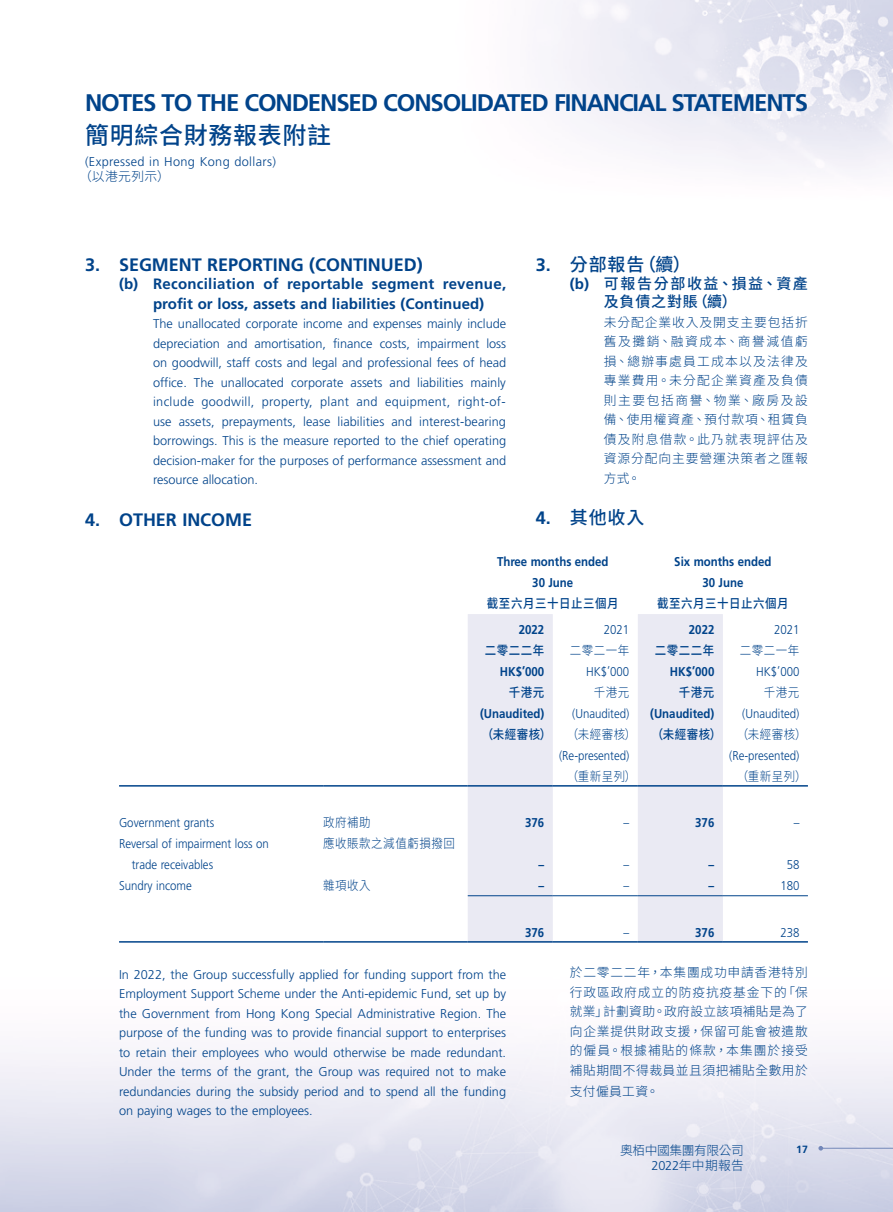
<style>
.page{position:relative;width:893px;height:1212px;background:#fff}
.page>*{position:absolute;margin:0;border:0;box-sizing:border-box;transform-origin:0 0}
.t1{font:700 24px "Frutiger LT Std";letter-spacing:-.045em;color:#00438a}
.t2{font:500 24px "Source Han Sans TC";letter-spacing:.03em;color:#00438a}
.t3{font:700 18px "Frutiger LT Std";color:#00438a}
.t4{font:500 18px "Source Han Sans TC";letter-spacing:.05em;color:#00438a}
.t5{font:700 15px/19.5px "Frutiger LT Std";letter-spacing:.005em;color:#00438a}
.t6{font:500 15px/18px "Source Han Sans TC";letter-spacing:.11em;color:#00438a}
.t7{font:300 12.75px/19.5px "Frutiger LT Std";color:#00438a;text-align:justify}
.t8{font:300 12.75px/19.5px "Source Han Sans TC";letter-spacing:.05em;color:#00438a;text-align:justify}
.t9{font:300 12.75px/21px "Frutiger LT Std";color:#00438a;scale:.9 1}
.t10{font:700 12.75px/21px "Frutiger LT Std";color:#00438a;text-align:center;scale:.9 1}
.t11{font:500 12.75px "Source Han Sans TC";letter-spacing:.05em;color:#00438a;scale:.9 1}
.t12{font:300 12.75px "Source Han Sans TC";letter-spacing:.05em;color:#00438a;scale:.9 1}
.t13{font:300 12.75px "Frutiger LT Std";letter-spacing:.03em;color:#00438a}
.t14{font:300 12.75px "Source Han Sans TC";letter-spacing:-.03em;color:#00438a}
.t15{font:700 10.5px "Frutiger LT Std";color:#00438a}
.s1{font-family:"Frutiger LT Std";font-weight:700}
.s2{font-weight:300}
.s3{font-family:"Frutiger LT Std"}
</style>
<div class="page">
<img style="left:0;top:895px;width:893px;height:317px">
<img style="left:553px;top:0;width:340px;height:170px">
<svg style="left:818px;top:1146px;width:5px;height:4px"></svg>
<hr style="left:820px;top:1148px;width:73px;height:1px;background:#7488b9">
<svg style="left:468px;top:614px;width:255px;height:327px;fill:#eaeaf3"></svg>
<hr style="left:119px;top:785px;width:204px;height:1px;background:#00438a">
<hr style="left:323px;top:785px;width:145px;height:1px;background:#00438a">
<hr style="left:468px;top:785px;width:85px;height:1px;background:#00438a">
<hr style="left:553px;top:785px;width:85px;height:1px;background:#00438a">
<hr style="left:638px;top:785px;width:85px;height:1px;background:#00438a">
<hr style="left:723px;top:785px;width:85px;height:1px;background:#00438a">
<hr style="left:468px;top:895px;width:85px;height:1px;background:#00438a">
<hr style="left:553px;top:895px;width:85px;height:1px;background:#00438a">
<hr style="left:638px;top:895px;width:85px;height:1px;background:#00438a">
<hr style="left:723px;top:895px;width:85px;height:1px;background:#00438a">
<hr style="left:119px;top:941px;width:204px;height:1px;background:#00438a">
<hr style="left:323px;top:941px;width:145px;height:1px;background:#00438a">
<hr style="left:468px;top:941px;width:85px;height:1px;background:#00438a">
<hr style="left:553px;top:941px;width:85px;height:1px;background:#00438a">
<hr style="left:638px;top:941px;width:85px;height:1px;background:#00438a">
<hr style="left:723px;top:941px;width:85px;height:1px;background:#00438a">
<h1 class="t1" style="left:85px;top:89px;width:725px">NOTES TO THE CONDENSED CONSOLIDATED FINANCIAL STATEMENTS</h1>
<h1 class="t2" style="left:85px;top:121px;width:248px">簡明綜合財務報表附註</h1>
<p class="t13" style="left:85px;top:154px;width:192px">(Expressed in Hong Kong dollars)</p>
<p class="t8" style="left:79px;top:167px;width:92px">（以港元列示）</p>
<h2 class="t4" style="left:536px;top:254px;width:157px"><span class="s1">3.</span> 分部報告（續）</h2>
<p class="t6" style="left:604px;top:275px;width:206px;text-indent:-34px"><span class="s1">(b)</span> 可報告分部收益、損益、資產及負債之對賬（續）</p>
<p class="t8" style="left:604px;top:312px;width:206px">未分配企業收入及開支主要包括折舊及攤銷、融資成本、商譽減值虧損、總辦事處員工成本以及法律及專業費用。未分配企業資產及負債則主要包括商譽、物業、廠房及設備、使用權資產、預付款項、租賃負債及附息借款。此乃就表現評估及資源分配向主要營運決策者之匯報方式。</p>
<h2 class="t4" style="left:536px;top:507px;width:110px"><span class="s1">4.</span> 其他收入</h2>
<h2 class="t3" style="left:85px;top:254px;width:339px">3. SEGMENT REPORTING (CONTINUED)</h2>
<p class="t5" style="left:153px;top:274px;width:355px;text-indent:-34px">(b) Reconciliation of reportable segment revenue, profit or loss, assets and liabilities (Continued)</p>
<p class="t7" style="left:153px;top:314px;width:355px">The unallocated corporate income and expenses mainly include depreciation and amortisation, finance costs, impairment loss on goodwill, staff costs and legal and professional fees of head office. The unallocated corporate assets and liabilities mainly include goodwill, property, plant and equipment, right-of&shy;use assets, prepayments, lease liabilities and interest-bearing borrowings. This is the measure reported to the chief operating decision-maker for the purposes of performance assessment and resource allocation.</p>
<h2 class="t3" style="left:85px;top:509px;width:169px">4. OTHER INCOME</h2>
<p class="t10" style="left:497px;top:551px;width:126px">Three months ended<br>30 June</p>
<p class="t10" style="left:674px;top:551px;width:110px">Six months ended<br>30 June</p>
<p class="t11" style="left:487px;top:596px;width:148px">截至六月三十日止三個月</p>
<p class="t11" style="left:657px;top:596px;width:148px">截至六月三十日止六個月</p>
<p class="t10" style="left:519px;top:619px;width:30px">2022</p>
<p class="t9" style="left:604px;top:619px;width:30px">2021</p>
<p class="t10" style="left:689px;top:619px;width:30px">2022</p>
<p class="t9" style="left:774px;top:619px;width:30px">2021</p>
<p class="t11" style="left:485px;top:643px;width:68px">二零二二年</p>
<p class="t12" style="left:570px;top:643px;width:68px">二零二一年</p>
<p class="t11" style="left:655px;top:643px;width:68px">二零二二年</p>
<p class="t12" style="left:740px;top:643px;width:68px">二零二一年</p>
<p class="t10" style="left:500px;top:661px;width:51px">HK$’000</p>
<p class="t9" style="left:586px;top:661px;width:50px">HK$’000</p>
<p class="t10" style="left:670px;top:661px;width:51px">HK$’000</p>
<p class="t9" style="left:756px;top:661px;width:50px">HK$’000</p>
<p class="t11" style="left:509px;top:685px;width:41px">千港元</p>
<p class="t12" style="left:594px;top:685px;width:41px">千港元</p>
<p class="t11" style="left:679px;top:685px;width:41px">千港元</p>
<p class="t12" style="left:764px;top:685px;width:41px">千港元</p>
<p class="t10" style="left:480px;top:703px;width:73px">(Unaudited)</p>
<p class="t9" style="left:572px;top:703px;width:65px">(Unaudited)</p>
<p class="t10" style="left:650px;top:703px;width:73px">(Unaudited)</p>
<p class="t9" style="left:742px;top:703px;width:65px">(Unaudited)</p>
<p class="t11" style="left:482px;top:727px;width:362px">（未經審核） <span class="s2">（未經審核）</span> （未經審核） <span class="s2">（未經審核）</span></p>
<p class="t9" style="left:559px;top:745px;width:80px">(Re-presented)</p>
<p class="t9" style="left:729px;top:745px;width:80px">(Re-presented)</p>
<p class="t12" style="left:567px;top:769px;width:79px">（重新呈列）</p>
<p class="t12" style="left:737px;top:769px;width:79px">（重新呈列）</p>
<p class="t9" style="left:119px;top:812px;width:107px">Government grants</p>
<p class="t12" style="left:323px;top:815px;width:54px">政府補助</p>
<p class="t10" style="left:525px;top:812px;width:23px">376</p>
<p class="t9" style="left:624px;top:812px;width:8px">–</p>
<p class="t10" style="left:695px;top:812px;width:23px">376</p>
<p class="t9" style="left:794px;top:812px;width:8px">–</p>
<p class="t9" style="left:132px;top:833px;width:154px;text-indent:-13px">Reversal of impairment loss on trade receivables</p>
<p class="t12" style="left:323px;top:836px;width:148px">應收賬款之減值虧損撥回</p>
<p class="t10" style="left:539px;top:854px;width:8px">–</p>
<p class="t9" style="left:624px;top:854px;width:8px">–</p>
<p class="t10" style="left:709px;top:854px;width:8px">–</p>
<p class="t9" style="left:787px;top:854px;width:16px">58</p>
<p class="t9" style="left:119px;top:875px;width:82px">Sundry income</p>
<p class="t12" style="left:323px;top:878px;width:54px">雜項收入</p>
<p class="t10" style="left:539px;top:875px;width:8px">–</p>
<p class="t9" style="left:624px;top:875px;width:8px">–</p>
<p class="t10" style="left:709px;top:875px;width:8px">–</p>
<p class="t9" style="left:780px;top:875px;width:23px">180</p>
<p class="t10" style="left:525px;top:922px;width:23px">376</p>
<p class="t9" style="left:624px;top:922px;width:8px">–</p>
<p class="t10" style="left:695px;top:922px;width:23px">376</p>
<p class="t9" style="left:780px;top:922px;width:23px">238</p>
<p class="t7" style="left:119px;top:964px;width:389px">In 2022, the Group successfully applied for funding support from the Employment Support Scheme under the Anti-epidemic Fund, set up by the Government from Hong Kong Special Administrative Region. The purpose of the funding was to provide financial support to enterprises to retain their employees who would otherwise be made redundant.<br>Under the terms of the grant, the Group was required not to make redundancies during the subsidy period and to spend all the funding on paying wages to the employees.</p>
<p class="t8" style="left:570px;top:963px;width:240px">於二零二二年，本集團成功申請香港特別行政區政府成立的防疫抗疫基金下的「保就業」計劃資助。政府設立該項補貼是為了向企業提供財政支援，保留可能會被遣散的僱員。根據補貼的條款，本集團於接受補貼期間不得裁員並且須把補貼全數用於</p>
<p class="t8" style="left:570px;top:1081px;width:91px">支付僱員工資。</p>
<p class="t14" style="left:620px;top:1143px;width:125px">奧栢中國集團有限公司</p>
<p class="t15" style="left:796px;top:1143px;width:13px">17</p>
<p class="t8" style="left:652px;top:1155px;width:94px"><span class="s3">2022</span>年中期報告</p>
</div>
